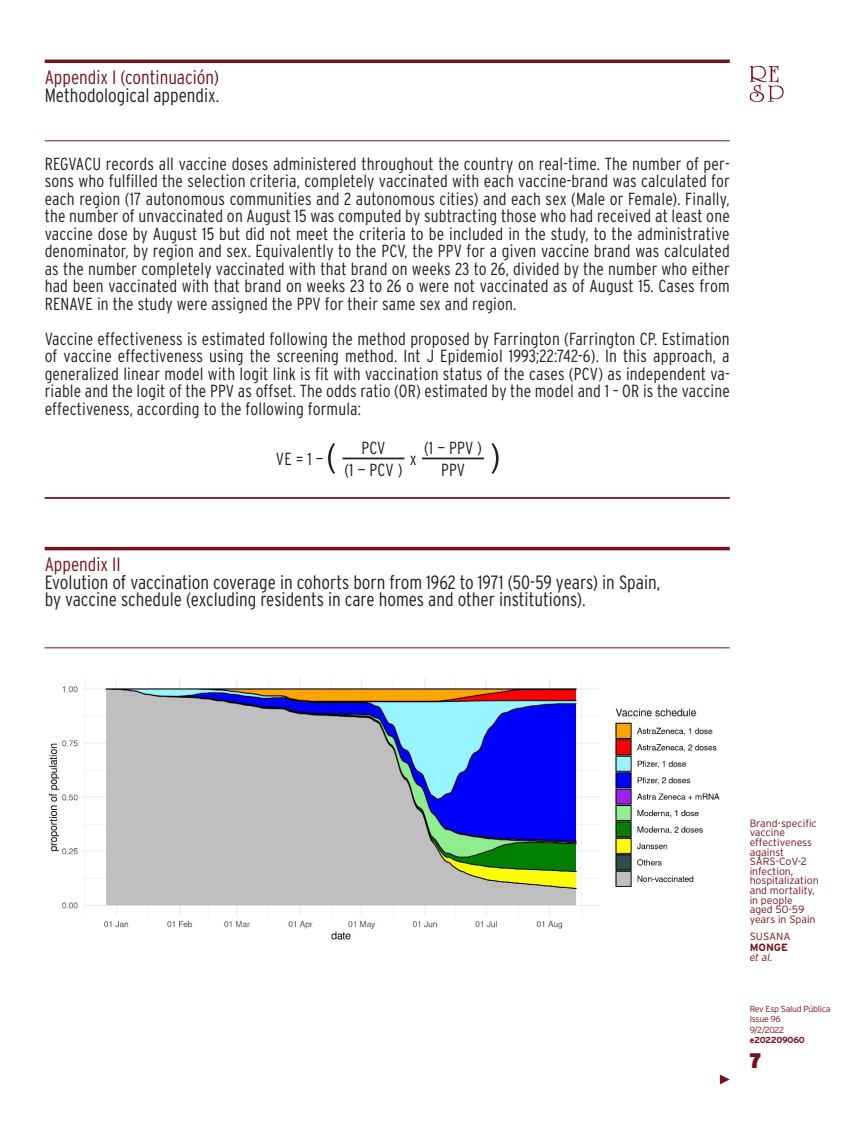
<style>
.page{position:relative;width:844px;height:1141px;background:#fff}
.page>*{position:absolute;margin:0;border:0;box-sizing:border-box;transform-origin:0 0}
.t1{font:900 21px "Interstate Condensed";color:#79101e}
.t2{font:300 19.25px/17.5px "Interstate Condensed";color:#231f20}
.t3{font:300 19.25px "Interstate Condensed";color:#79101e}
.t4{font:300 17.5px/17.5px "Interstate Condensed";letter-spacing:.01em;color:#231f20;text-align:justify}
.t5{font:300 10.5px/9.6px "Interstate";color:#79101e}
.t6{font:700 10.5px "Interstate";color:#79101e}
.t7{font:italic 300 10.5px "Interstate";color:#79101e}
.t8{font:300 8.75px/10.5px "Interstate";letter-spacing:-.03em;color:#79101e}
.t9{font:700 8.75px "Interstate";letter-spacing:-.03em;color:#79101e}
</style>
<div class="page">
<img style="left:749px;top:66px;width:34px;height:36px">
<hr style="left:45px;top:60px;width:684px;height:3px;background:#79101e">
<hr style="left:45px;top:140px;width:684px;height:1px;background:#79101e">
<hr style="left:45px;top:497px;width:684px;height:2px;background:#79101e">
<hr style="left:45px;top:547px;width:684px;height:3px;background:#79101e">
<hr style="left:45px;top:647px;width:684px;height:1px;background:#79101e">
<img style="left:49px;top:678px;width:671px;height:262px">
<svg style="left:719px;top:1074px;width:10px;height:10px"></svg>
<svg style="left:328px;top:443px;width:7px;height:31px"></svg>
<svg style="left:491px;top:443px;width:7px;height:31px"></svg>
<hr style="left:342px;top:458px;width:62px;height:1px;background:#231f20">
<hr style="left:422px;top:458px;width:62px;height:1px;background:#231f20">
<p class="t3" style="left:45px;top:67px;width:176px">Appendix I (continuación)</p>
<p class="t2" style="left:45px;top:86px;width:176px">Methodological appendix.</p>
<p class="t4" style="left:45px;top:155px;width:686px">REGVACU records all vaccine doses administered throughout the country on real-time. The number of per&shy;sons who fulfilled the selection criteria, completely vaccinated with each vaccine-brand was calculated for each region (17 autonomous communities and 2 autonomous cities) and each sex (Male or Female). Finally, the number of unvaccinated on August 15 was computed by subtracting those who had received at least one vaccine dose by August 15 but did not meet the criteria to be included in the study, to the administrative denominator, by region and sex. Equivalently to the PCV, the PPV for a given vaccine brand was calculated as the number completely vaccinated with that brand on weeks 23 to 26, divided by the number who either had been vaccinated with that brand on weeks 23 to 26 o were not vaccinated as of August 15. Cases from RENAVE in the study were assigned the PPV for their same sex and region.</p>
<p class="t4" style="left:45px;top:330px;width:686px">Vaccine effectiveness is estimated following the method proposed by Farrington (Farrington CP. Estimation of vaccine effectiveness using the screening method. Int J Epidemiol 1993;22:742-6). In this approach, a generalized linear model with logit link is fit with vaccination status of the cases (PCV) as independent va&shy;riable and the logit of the PPV as offset. The odds ratio (OR) estimated by the model and 1 – OR is the vaccine effectiveness, according to the following formula:</p>
<p class="t4" style="left:361px;top:439px;width:26px">PCV</p>
<p class="t4" style="left:424px;top:436px;width:59px;line-height:22.2px;text-align:center">(1 — PPV )<br>PPV</p>
<p class="t4" style="left:276px;top:450px;width:49px">VE = 1 —</p>
<p class="t4" style="left:409px;top:450px;width:8px">x</p>
<p class="t4" style="left:344px;top:461px;width:60px">(1 — PCV )</p>
<p class="t3" style="left:45px;top:554px;width:77px">Appendix II</p>
<p class="t2" style="left:45px;top:573px;width:617px">Evolution of vaccination coverage in cohorts born from 1962 to 1971 (50-59 years) in Spain, by vaccine schedule (excluding residents in care homes and other institutions).</p>
<p class="t5" style="left:749px;top:818px;width:71px">Brand-specific vaccine effectiveness against<br>SARS-CoV-2 infection, hospitalization and mortality, in people<br>aged 50-59 years in Spain</p>
<p class="t5" style="left:749px;top:932px;width:42px">SUSANA</p>
<p class="t6" style="left:749px;top:942px;width:40px">MONGE</p>
<p class="t7" style="left:749px;top:952px;width:24px">et al.</p>
<p class="t8" style="left:749px;top:1003px;width:82px">Rev Esp Salud Pública<br>Issue 96<br>9/2/2022</p>
<p class="t9" style="left:749px;top:1035px;width:57px">e202209060</p>
<p class="t1" style="left:749px;top:1048px;width:13px">7</p>
</div>
